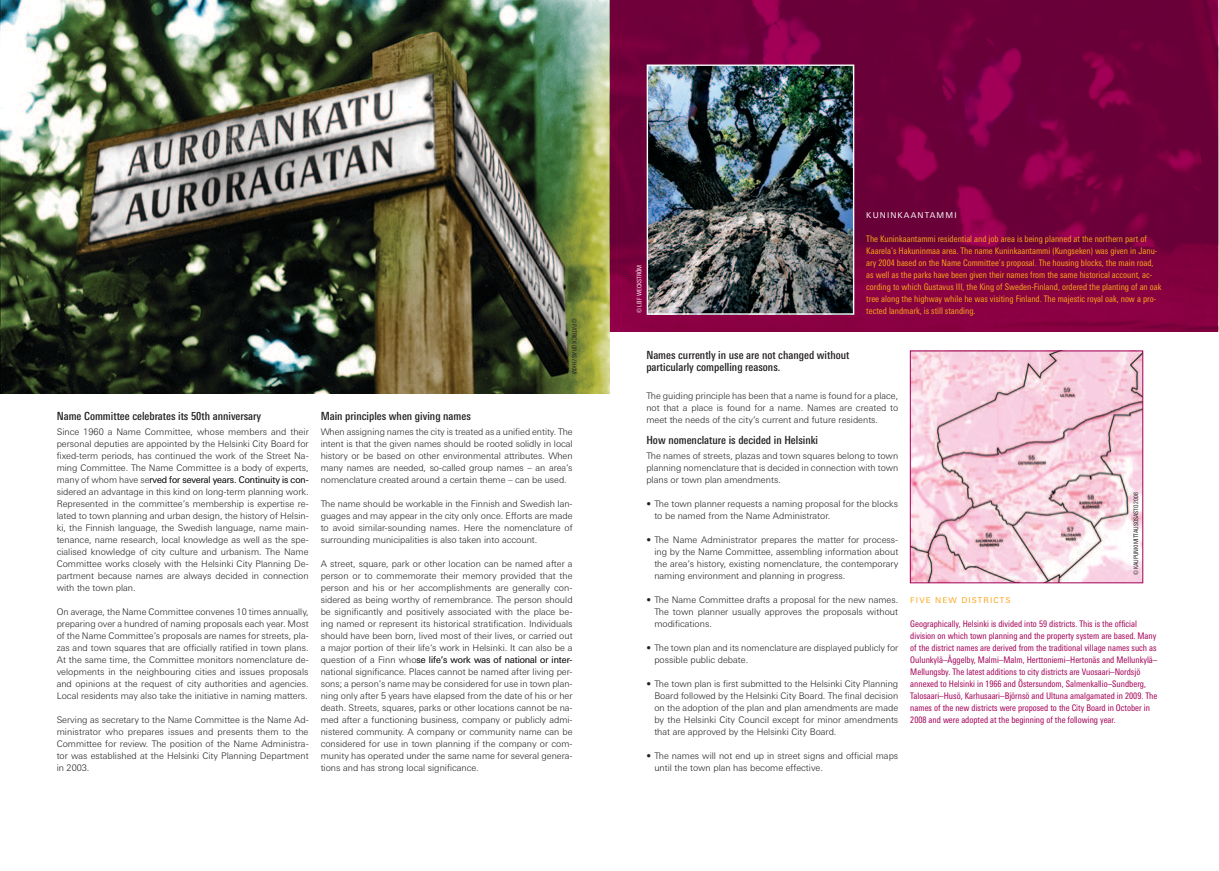
<style>
.page{position:relative;width:1219px;height:871px;background:#fff}
.page>*{position:absolute;margin:0;border:0;box-sizing:border-box;transform-origin:0 0}
.Uusi_Väliotsikko{font:500 condensed 11.2px/12px "LT Univers";color:#231f20}
.leipis_ei_sis{font:300 9.1px/12px "LT Univers Basic";color:#231f20;text-align:justify}
.Uusi_tietolaatikko{font:condensed 9px/12px "LT Univers";color:#a20157}
.Uusi_tietolaatikko_O{font:condensed 9px/12px "LT Univers";color:#f9a51b}
.Uusi_tietolaatikko_O-2{font:8px "LT Univers Basic";letter-spacing:.14em;color:#f9a51b}
.Uusi_tietolaatikko_O-3{font:8px "LT Univers Basic";letter-spacing:.14em;color:#fff}
.txt_palkki{font:condensed 6.2px "LT Univers";letter-spacing:-.005em;color:#231f20}
.txt_palkki-2{font:condensed 6.2px "LT Univers";letter-spacing:-.005em;color:#fff}
</style>
<div class="page">
<img style="left:0;top:0;width:609px;height:393px">
<img style="left:912px;top:352px;width:229px;height:229px">
<div style="left:910px;top:350px;width:233px;height:233px;border:1px solid #a20157"></div>
<img style="left:609px;top:0;width:610px;height:332px">
<img style="left:649px;top:66px;width:203px;height:246px">
<div style="left:647px;top:64px;width:207px;height:250px;border:1px solid #fff"></div>
<p class="txt_palkki" style="left:578px;top:318px;width:57px;rotate:90deg">© PATRICK ORAS / HKM</p>
<p class="Uusi_Väliotsikko" style="left:57px;top:409px;width:206px">Name Committee celebrates its 50th anniversary</p>
<p class="leipis_ei_sis" style="left:57px;top:425px;width:254px">Since 1960 a Name Committee, whose members and their personal deputies are appointed by the Helsinki City Board for fixed-term periods, has continued the work of the Street Na&shy;ming Committee. The Name Committee is a body of experts, many of whom have served for several years. Continuity is con&shy;sidered an advantage in this kind on long-term planning work.<br>Represented in the committee’s membership is expertise re&shy;lated to town planning and urban design, the history of Helsin&shy;ki, the Finnish language, the Swedish language, name main&shy;tenance, name research, local knowledge as well as the spe&shy;cialised knowledge of city culture and urbanism. The Name Committee works closely with the Helsinki City Planning De&shy;partment because names are always decided in connection with the town plan.</p>
<p class="leipis_ei_sis" style="left:57px;top:605px;width:253px">On average, the Name Committee convenes 10 times annually, preparing over a hundred of naming proposals each year. Most of the Name Committee’s proposals are names for streets, pla&shy;zas and town squares that are officially ratified in town plans.<br>At the same time, the Committee monitors nomenclature de&shy;velopments in the neighbouring cities and issues proposals and opinions at the request of city authorities and agencies.<br>Local residents may also take the initiative in naming matters.</p>
<p class="leipis_ei_sis" style="left:57px;top:713px;width:253px">Serving as secretary to the Name Committee is the Name Ad&shy;ministrator who prepares issues and presents them to the Committee for review. The position of the Name Administra&shy;tor was established at the Helsinki City Planning Department in 2003.</p>
<p class="Uusi_Väliotsikko" style="left:321px;top:409px;width:152px">Main principles when giving names</p>
<p class="leipis_ei_sis" style="left:321px;top:425px;width:253px">When assigning names the city is treated as a unified entity. The intent is that the given names should be rooted solidly in local history or be based on other environmental attributes. When many names are needed, so-called group names – an area’s nomenclature created around a certain theme – can be used.</p>
<p class="leipis_ei_sis" style="left:321px;top:497px;width:254px">The name should be workable in the Finnish and Swedish lan&shy;guages and may appear in the city only once. Efforts are made to avoid similar-sounding names. Here the nomenclature of surrounding municipalities is also taken into account.</p>
<p class="leipis_ei_sis" style="left:321px;top:557px;width:253px">A street, square, park or other location can be named after a person or to commemorate their memory provided that the person and his or her accomplishments are generally con&shy;sidered as being worthy of remembrance. The person should be significantly and positively associated with the place be&shy;ing named or represent its historical stratification. Individuals should have been born, lived most of their lives, or carried out a major portion of their life’s work in Helsinki. It can also be a question of a Finn whose life’s work was of national or inter&shy;national significance. Places cannot be named after living per&shy;sons; a person’s name may be considered for use in town plan&shy;ning only after 5 years have elapsed from the date of his or her death. Streets, squares, parks or other locations cannot be na&shy;med after a functioning business, company or publicly admi&shy;nistered community. A company or community name can be considered for use in town planning if the company or com&shy;munity has operated under the same name for several genera&shy;tions and has strong local significance.</p>
<p class="txt_palkki-2" style="left:636px;top:313px;width:50px;rotate:-90deg">© LEIF WECKSTRÖM</p>
<p class="Uusi_tietolaatikko_O-3" style="left:866px;top:210px;width:92px">KUNINKAANTAMMI</p>
<p class="Uusi_tietolaatikko_O" style="left:866px;top:233px;width:297px">The Kuninkaantammi residential and job area is being planned at the northern part of Kaarela’s Hakuninmaa area. The name Kuninkaantammi (Kungseken) was given in Janu&shy;ary 2004 based on the Name Committee’s proposal. The housing blocks, the main road, as well as the parks have been given their names from the same historical account, ac&shy;cording to which Gustavus III, the King of Sweden-Finland, ordered the planting of an oak tree along the highway while he was visiting Finland. The majestic royal oak, now a pro&shy;tected landmark, is still standing.</p>
<p class="Uusi_Väliotsikko" style="left:646px;top:349px;width:205px">Names currently in use are not changed without particularly compelling reasons.</p>
<p class="leipis_ei_sis" style="left:646px;top:389px;width:253px">The guiding principle has been that a name is found for a place, not that a place is found for a name. Names are created to meet the needs of the city’s current and future residents.</p>
<p class="Uusi_Väliotsikko" style="left:646px;top:433px;width:173px">How nomenclature is decided in Helsinki</p>
<p class="leipis_ei_sis" style="left:646px;top:449px;width:253px">The names of streets, plazas and town squares belong to town planning nomenclature that is decided in connection with town plans or town plan amendments.</p>
<p class="leipis_ei_sis" style="left:654px;top:497px;width:245px;text-indent:-8px">• The town planner requests a naming proposal for the blocks to be named from the Name Administrator.</p>
<p class="leipis_ei_sis" style="left:654px;top:533px;width:245px;text-indent:-8px">• The Name Administrator prepares the matter for process&shy;ing by the Name Committee, assembling information about the area’s history, existing nomenclature, the contemporary naming environment and planning in progress.</p>
<p class="leipis_ei_sis" style="left:654px;top:593px;width:245px;text-indent:-8px">• The Name Committee drafts a proposal for the new names.<br>The town planner usually approves the proposals without modifications.</p>
<p class="leipis_ei_sis" style="left:654px;top:641px;width:246px;text-indent:-8px">• The town plan and its nomenclature are displayed publicly for possible public debate.</p>
<p class="leipis_ei_sis" style="left:654px;top:677px;width:245px;text-indent:-8px">• The town plan is first submitted to the Helsinki City Planning Board followed by the Helsinki City Board. The fi nal decision on the adoption of the plan and plan amendments are made by the Helsinki City Council except for minor amendments that are approved by the Helsinki City Board.</p>
<p class="leipis_ei_sis" style="left:654px;top:749px;width:245px;text-indent:-8px">• The names will not end up in street signs and official maps until the town plan has become effective.</p>
<p class="txt_palkki" style="left:1132px;top:575px;width:84px;rotate:-90deg">© KAUPUNKIMITTAUSOSASTO 2008</p>
<p class="Uusi_tietolaatikko_O-2" style="left:910px;top:595px;width:102px">FIVE NEW DISTRICTS</p>
<p class="Uusi_tietolaatikko" style="left:910px;top:617px;width:249px">Geographically, Helsinki is divided into 59 districts. This is the official division on which town planning and the property system are based. Many of the district names are derived from the traditional village names such as Oulunkylä–Åggelby, Malmi–Malm, Herttoniemi–Hertonäs and Mellunkylä– Mellungsby. The latest additions to city districts are Vuosaari–Nordsjö annexed to Helsinki in 1966 and Östersundom, Salmenkallio–Sundberg, Talosaari–Husö, Karhusaari–Björnsö and Ultuna amalgamated in 2009. The names of the new districts were proposed to the City Board in October in 2008 and were adopted at the beginning of the following year.</p>
</div>
